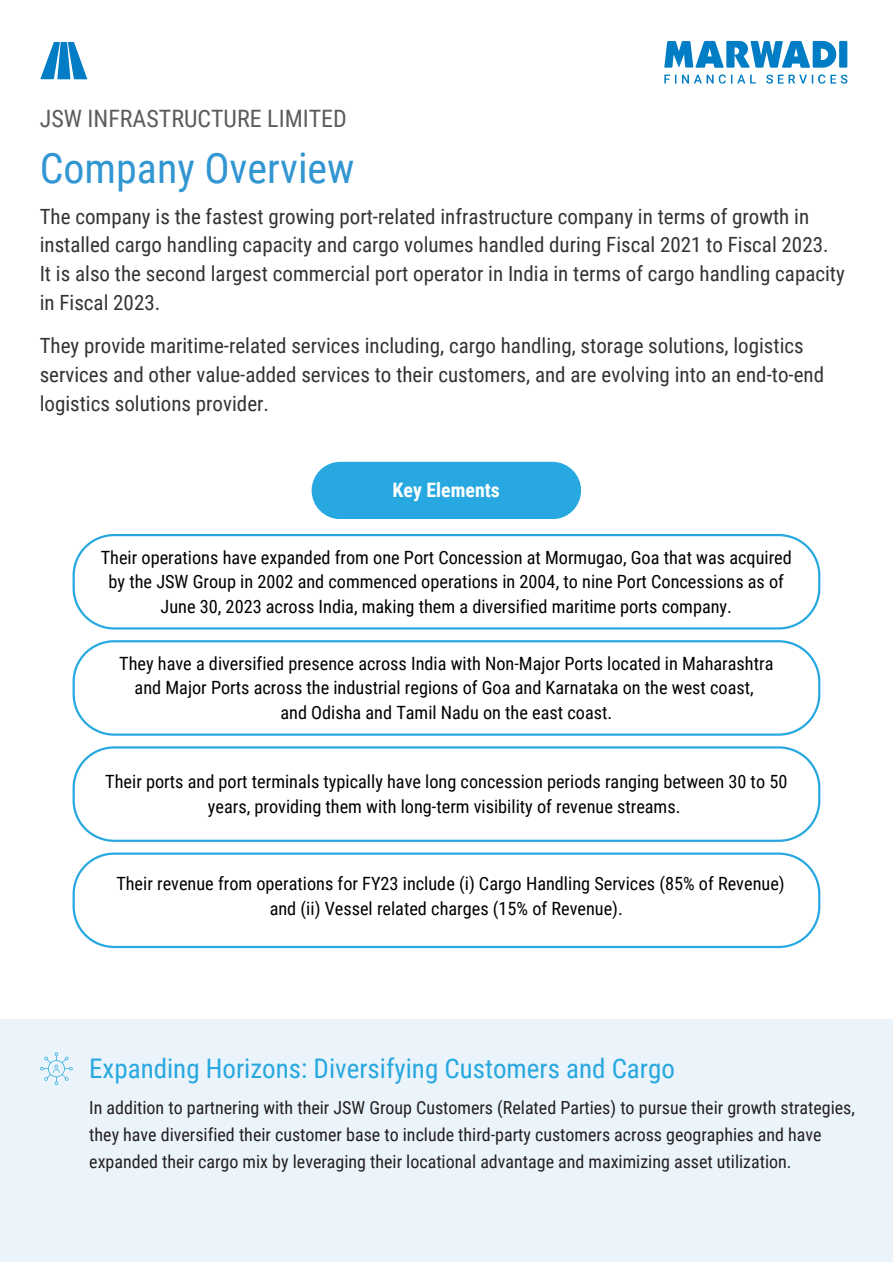
<style>
.page{position:relative;width:893px;height:1264px;background:#fff}
.page>*{position:absolute;margin:0;border:0;box-sizing:border-box;transform-origin:0 0}
.t1{font:42px "Roboto Condensed";color:#3296d3}
.t2{font:27px "Roboto Condensed";color:#28a8e0}
.t3{font:24px "Roboto Condensed";color:#5c5c5d}
.t4{font:21px/28.8px "Roboto Condensed";color:#333}
.t5{font:700 19.95px "Roboto Condensed";color:#fff}
.t6{font:18.3px/24.5px "Roboto Condensed";color:#000;text-align:center}
.t7{font:18px/27px "Roboto Condensed";color:#231f20}
</style>
<div class="page">
<svg style="left:40px;top:42px;width:47px;height:37px"></svg>
<svg style="left:664px;top:74px;width:183px;height:10px"></svg>
<div style="left:839px;top:41px;width:8px;height:27px;background:#007dc5"></div>
<svg style="left:664px;top:41px;width:172px;height:27px"></svg>
<div style="left:0;top:1019px;width:892px;height:243px;background:#ebf4fb"></div>
<svg style="left:73px;top:534px;width:747px;height:95px"></svg>
<div style="left:311px;top:462px;width:270px;height:57px;background:#28a8e0;border-radius:29px"></div>
<svg style="left:73px;top:640px;width:747px;height:95px"></svg>
<svg style="left:73px;top:746px;width:747px;height:96px"></svg>
<svg style="left:73px;top:852px;width:747px;height:96px"></svg>
<svg style="left:40px;top:1052px;width:33px;height:32px"></svg>
<p class="t3" style="left:40px;top:104px;width:308px">JSW INFRASTRUCTURE LIMITED</p>
<p class="t1" style="left:40px;top:144px;width:316px">Company Overview</p>
<p class="t4" style="left:40px;top:202px;width:790px">The company is the fastest growing port-related infrastructure company in terms of growth in installed cargo handling capacity and cargo volumes handled during Fiscal 2021 to Fiscal 2023.</p>
<p class="t4" style="left:40px;top:260px;width:806px">It is also the second largest commercial port operator in India in terms of cargo handling capacity in Fiscal 2023.</p>
<p class="t4" style="left:40px;top:331px;width:785px">They provide maritime-related services including, cargo handling, storage solutions, logistics services and other value-added services to their customers, and are evolving into an end-to-end logistics solutions provider.</p>
<p class="t5" style="left:392px;top:478px;width:109px">Key Elements</p>
<p class="t6" style="left:101px;top:545px;width:692px">Their operations have expanded from one Port Concession at Mormugao, Goa that was acquired by the JSW Group in 2002 and commenced operations in 2004, to nine Port Concessions as of<br>June 30, 2023 across India, making them a diversified maritime ports company.</p>
<p class="t6" style="left:119px;top:651px;width:655px">They have a diversified presence across India with Non-Major Ports located in Maharashtra</p>
<p class="t6" style="left:135px;top:675px;width:620px">and Major Ports across the industrial regions of Goa and Karnataka on the west coast,</p>
<p class="t6" style="left:280px;top:700px;width:333px">and Odisha and Tamil Nadu on the east coast.</p>
<p class="t6" style="left:105px;top:769px;width:683px">Their ports and port terminals typically have long concession periods ranging between 30 to 50 years, providing them with long-term visibility of revenue streams.</p>
<p class="t6" style="left:116px;top:871px;width:669px">Their revenue from operations for FY23 include (i) Cargo Handling Services (85% of Revenue)</p>
<p class="t6" style="left:270px;top:896px;width:354px">and (ii) Vessel related charges (15% of Revenue).</p>
<p class="t2" style="left:89px;top:1052px;width:587px">Expanding Horizons: Diversifying Customers and Cargo</p>
<p class="t7" style="left:89px;top:1094px;width:767px">In addition to partnering with their JSW Group Customers (Related Parties) to pursue their growth strategies, they have diversified their customer base to include third-party customers across geographies and have expanded their cargo mix by leveraging their locational advantage and maximizing asset utilization.</p>
</div>
